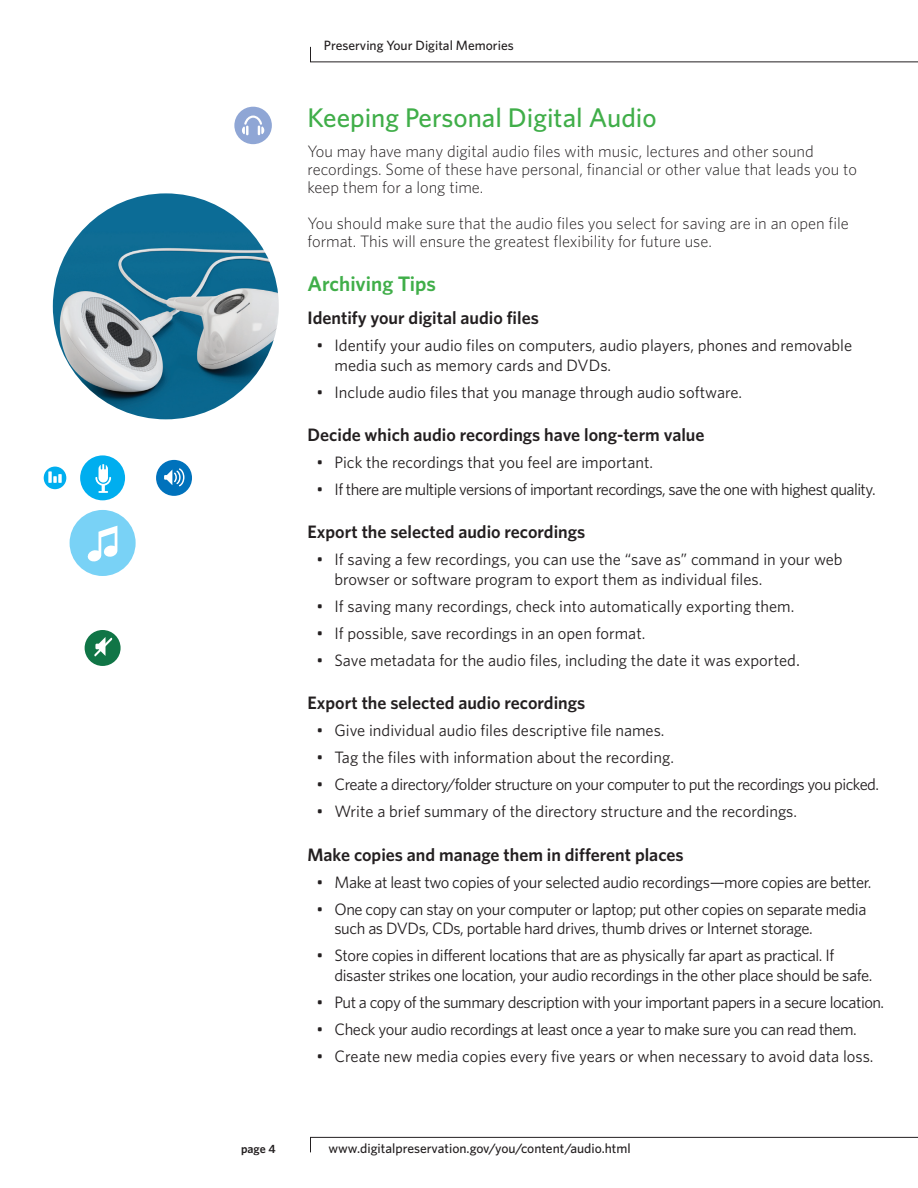
<style>
.page{position:relative;width:918px;height:1188px;background:#fff}
.page>*{position:absolute;margin:0;border:0;box-sizing:border-box;transform-origin:0 0}
.t1{font:500 27px "Whitney";color:#40ae49}
.t2{font:600 21px "Whitney";color:#40ae49}
.t3{font:600 18px "Whitney";color:#231f20}
.t4{font:16.5px/19.8px "Whitney";color:#231f20}
.t5{font:16.5px/19.8px "Whitney";letter-spacing:-.02em;color:#231f20}
.t6{font:300 16.5px/18px "Whitney";color:#231f20}
.t7{font:500 13.5px "Whitney";color:#231f20}
.t8{font:600 12px "Whitney";color:#231f20}
.s1{font-size:18px}
</style>
<div class="page">
<svg style="left:310px;top:46px;width:608px;height:17px"></svg>
<svg style="left:310px;top:1137px;width:608px;height:16px"></svg>
<img style="left:53px;top:193px;width:226px;height:226px;border-radius:113px">
<div style="left:80px;top:455px;width:45px;height:45px;background:#00aeef;border-radius:50%"></div>
<svg style="left:95px;top:464px;width:16px;height:29px"></svg>
<div style="left:44px;top:467px;width:22px;height:22px;background:#00aeef;border-radius:50%"></div>
<svg style="left:48px;top:471px;width:4px;height:12px"></svg>
<svg style="left:53px;top:474px;width:9px;height:9px"></svg>
<div style="left:70px;top:510px;width:66px;height:66px;background:#79d2f6;border-radius:50%"></div>
<svg style="left:87px;top:526px;width:31px;height:36px"></svg>
<div style="left:234px;top:107px;width:38px;height:37px;background:#8fa6d5;border-radius:50%"></div>
<svg style="left:242px;top:116px;width:22px;height:19px"></svg>
<div style="left:156px;top:460px;width:36px;height:36px;background:#0072bc;border-radius:50%"></div>
<svg style="left:164px;top:468px;width:20px;height:18px"></svg>
<div style="left:85px;top:630px;width:36px;height:36px;background:#107546;border-radius:50%"></div>
<svg style="left:94px;top:637px;width:18px;height:19px"></svg>
<p class="t8" style="left:241px;top:1142px;width:36px">page 4</p>
<p class="t7" style="left:324px;top:37px;width:191px">Preserving Your Digital Memories</p>
<p class="t1" style="left:308px;top:102px;width:351px">Keeping Personal Digital Audio</p>
<p class="t6" style="left:308px;top:142px;width:551px">You may have many digital audio files with music, lectures and other sound recordings. Some of these have personal, financial or other value that leads you to keep them for a long time.</p>
<p class="t6" style="left:308px;top:214px;width:543px">You should make sure that the audio files you select for saving are in an open file format. This will ensure the greatest flexibility for future use.</p>
<p class="t2" style="left:308px;top:271px;width:130px">Archiving Tips</p>
<p class="t3" style="left:308px;top:307px;width:233px">Identify your digital audio files</p>
<p class="t4" style="left:334px;top:335px;width:519px;text-indent:-18px">• Identify your audio files on computers, audio players, phones and removable media such as memory cards and DVDs.</p>
<p class="t4" style="left:316px;top:382px;width:427px">• Include audio files that you manage through audio software.</p>
<p class="t3" style="left:308px;top:424px;width:399px">Decide which audio recordings have long-term value</p>
<p class="t4" style="left:316px;top:452px;width:338px">• Pick the recordings that you feel are important.</p>
<p class="t5" style="left:316px;top:479px;width:561px">• If there are multiple versions of important recordings, save the one with highest quality.</p>
<p class="t3" style="left:308px;top:521px;width:279px">Export the selected audio recordings</p>
<p class="t4" style="left:334px;top:549px;width:510px;text-indent:-18px">• If saving a few recordings, you can use the “save as” command in your web browser or software program to export them as individual files.</p>
<p class="t4" style="left:316px;top:596px;width:479px">• If saving many recordings, check into automatically exporting them.</p>
<p class="t4" style="left:316px;top:623px;width:330px">• If possible, save recordings in an open format.</p>
<p class="t4" style="left:316px;top:650px;width:485px">• Save metadata for the audio files, including the date it was exported<span class="s1">.</span></p>
<p class="t3" style="left:308px;top:692px;width:279px">Export the selected audio recordings</p>
<p class="t4" style="left:316px;top:720px;width:350px">• Give individual audio files descriptive file names.</p>
<p class="t4" style="left:316px;top:747px;width:359px">• Tag the files with information about the recording.</p>
<p class="t5" style="left:316px;top:774px;width:564px">• Create a directory/folder structure on your computer to put the recordings you picked.</p>
<p class="t4" style="left:316px;top:801px;width:482px">• Write a brief summary of the directory structure and the recordings.</p>
<p class="t3" style="left:308px;top:843px;width:378px">Make copies and manage them in different places</p>
<p class="t5" style="left:316px;top:872px;width:557px">• Make at least two copies of your selected audio recordings—more copies are better.</p>
<p class="t5" style="left:334px;top:899px;width:533px;text-indent:-18px">• One copy can stay on your computer or laptop; put other copies on separate media such as DVDs, CDs, portable hard drives, thumb drives or Internet storage.</p>
<p class="t5" style="left:334px;top:945px;width:539px;text-indent:-18px">• Store copies in different locations that are as physically far apart as practical. If disaster strikes one location, your audio recordings in the other place should be safe.</p>
<p class="t5" style="left:316px;top:992px;width:569px">• Put a copy of the summary description with your important papers in a secure location.</p>
<p class="t5" style="left:316px;top:1019px;width:542px">• Check your audio recordings at least once a year to make sure you can read them.</p>
<p class="t4" style="left:316px;top:1046px;width:559px">• Create new media copies every five years or when necessary to avoid data loss.</p>
<p class="t7" style="left:328px;top:1141px;width:304px">www.digitalpreservation.gov/you/content/audio.html</p>
</div>
